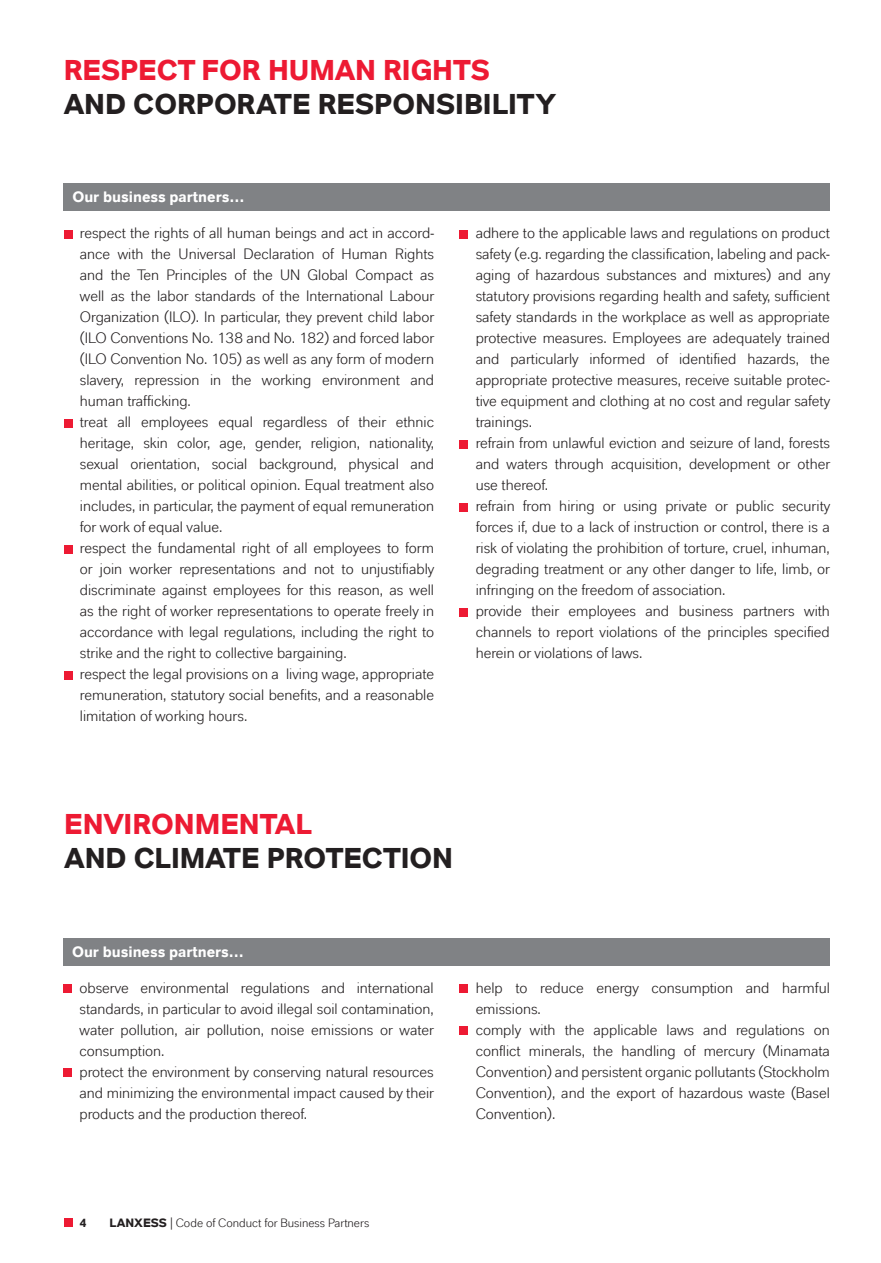
<style>
.page{position:relative;width:881px;height:1263px;background:#fff}
.page>*{position:absolute;margin:0;border:0;box-sizing:border-box;transform-origin:0 0}
.Überschrift{font:700 28.5px/34.2px "Lanxess Global";letter-spacing:-.005em;color:#231f20}
.Fließtext{font:15px/21px "Lanxess Global";color:#231f20;text-align:justify}
.Copy_hf{font:700 15px "Lanxess Global";color:#fff}
.t1{font:12px "Lanxess";color:#231f20}
.t2{font:700 12px "Lanxess Global";color:#231f20}
.s1{color:#ed1a33}
.s2{font-family:"Lanxess Global";font-weight:700}
</style>
<div class="page">
<div style="left:64px;top:1218px;width:8px;height:9px;background:#ed1a33"></div>
<div style="left:64px;top:183px;width:765px;height:28px;background:#808285"></div>
<div style="left:64px;top:230px;width:8px;height:8px;background:#ed1a33"></div>
<div style="left:64px;top:419px;width:8px;height:8px;background:#ed1a33"></div>
<div style="left:64px;top:545px;width:8px;height:8px;background:#ed1a33"></div>
<div style="left:64px;top:671px;width:8px;height:8px;background:#ed1a33"></div>
<div style="left:459px;top:230px;width:9px;height:8px;background:#ed1a33"></div>
<div style="left:459px;top:440px;width:9px;height:8px;background:#ed1a33"></div>
<div style="left:459px;top:503px;width:9px;height:8px;background:#ed1a33"></div>
<div style="left:459px;top:608px;width:9px;height:8px;background:#ed1a33"></div>
<div style="left:63px;top:938px;width:766px;height:28px;background:#808285"></div>
<div style="left:63px;top:984px;width:9px;height:9px;background:#ed1a33"></div>
<div style="left:63px;top:1068px;width:9px;height:9px;background:#ed1a33"></div>
<div style="left:459px;top:984px;width:9px;height:9px;background:#ed1a33"></div>
<div style="left:459px;top:1026px;width:9px;height:9px;background:#ed1a33"></div>
<p class="Überschrift" style="left:64px;top:53px;width:494px"><span class="s1">RESPECT FOR HUMAN RIGHTS<br></span>AND CORPORATE RESPONSIBILITY</p>
<p class="Copy_hf" style="left:72px;top:188px;width:173px">Our business partners…</p>
<p class="Fließtext" style="left:80px;top:223px;width:356px">respect the rights of all human beings and act in accord&shy;ance with the Universal Declaration of Human Rights and the Ten Principles of the UN Global Compact as well as the labor standards of the International Labour Organization (ILO). In particular, they prevent child labor (ILO Conventions No. 138 and No. 182) and forced labor (ILO Convention No. 105) as well as any form of modern slavery, repression in the working environment and human trafficking.</p>
<p class="Fließtext" style="left:80px;top:412px;width:355px">treat all employees equal regardless of their ethnic heritage, skin color, age, gender, religion, nationality, sexual orientation, social background, physical and mental abilities, or political opinion. Equal treatment also includes, in particular, the payment of equal remuneration for work of equal value.</p>
<p class="Fließtext" style="left:80px;top:538px;width:356px">respect the fundamental right of all employees to form or join worker representations and not to unjustifiably discriminate against employees for this reason, as well as the right of worker representations to operate freely in accordance with legal regulations, including the right to strike and the right to collective bargaining.</p>
<p class="Fließtext" style="left:80px;top:664px;width:355px">respect the legal provisions on a living wage, appropriate remuneration, statutory social benefits, and a reasonable limitation of working hours.</p>
<p class="Fließtext" style="left:475px;top:223px;width:356px">adhere to the applicable laws and regulations on product safety (e.g. regarding the classification, labeling and pack&shy;aging of hazardous substances and mixtures) and any statutory provisions regarding health and safety, sufficient safety standards in the workplace as well as appropriate protective measures. Employees are adequately trained and particularly informed of identified hazards, the appropriate protective measures, receive suitable protec&shy;tive equipment and clothing at no cost and regular safety trainings.</p>
<p class="Fließtext" style="left:475px;top:433px;width:356px">refrain from unlawful eviction and seizure of land, forests and waters through acquisition, development or other use thereof.</p>
<p class="Fließtext" style="left:475px;top:496px;width:356px">refrain from hiring or using private or public security forces if, due to a lack of instruction or control, there is a risk of violating the prohibition of torture, cruel, inhuman, degrading treatment or any other danger to life, limb, or infringing on the freedom of association.</p>
<p class="Fließtext" style="left:475px;top:601px;width:355px">provide their employees and business partners with channels to report violations of the principles specified herein or violations of laws.</p>
<p class="Überschrift" style="left:64px;top:807px;width:390px"><span class="s1">ENVIRONMENTAL<br></span>AND CLIMATE PROTECTION</p>
<p class="Copy_hf" style="left:72px;top:943px;width:173px">Our business partners…</p>
<p class="Fließtext" style="left:79px;top:977px;width:356px">observe environmental regulations and international standards, in particular to avoid illegal soil contamination, water pollution, air pollution, noise emissions or water consumption.</p>
<p class="Fließtext" style="left:79px;top:1061px;width:356px">protect the environment by conserving natural resources and minimizing the environmental impact caused by their products and the production thereof.</p>
<p class="Fließtext" style="left:475px;top:977px;width:355px">help to reduce energy consumption and harmful emissions.</p>
<p class="Fließtext" style="left:475px;top:1019px;width:355px">comply with the applicable laws and regulations on conflict minerals, the handling of mercury (Minamata Convention) and persistent organic pollutants (Stockholm Convention), and the export of hazardous waste (Basel Convention).</p>
<p class="t2" style="left:79px;top:1216px;width:9px">4</p>
<p class="t1" style="left:109px;top:1216px;width:261px"><span class="s2">LANXESS</span> | Code of Conduct for Business Partners</p>
</div>
